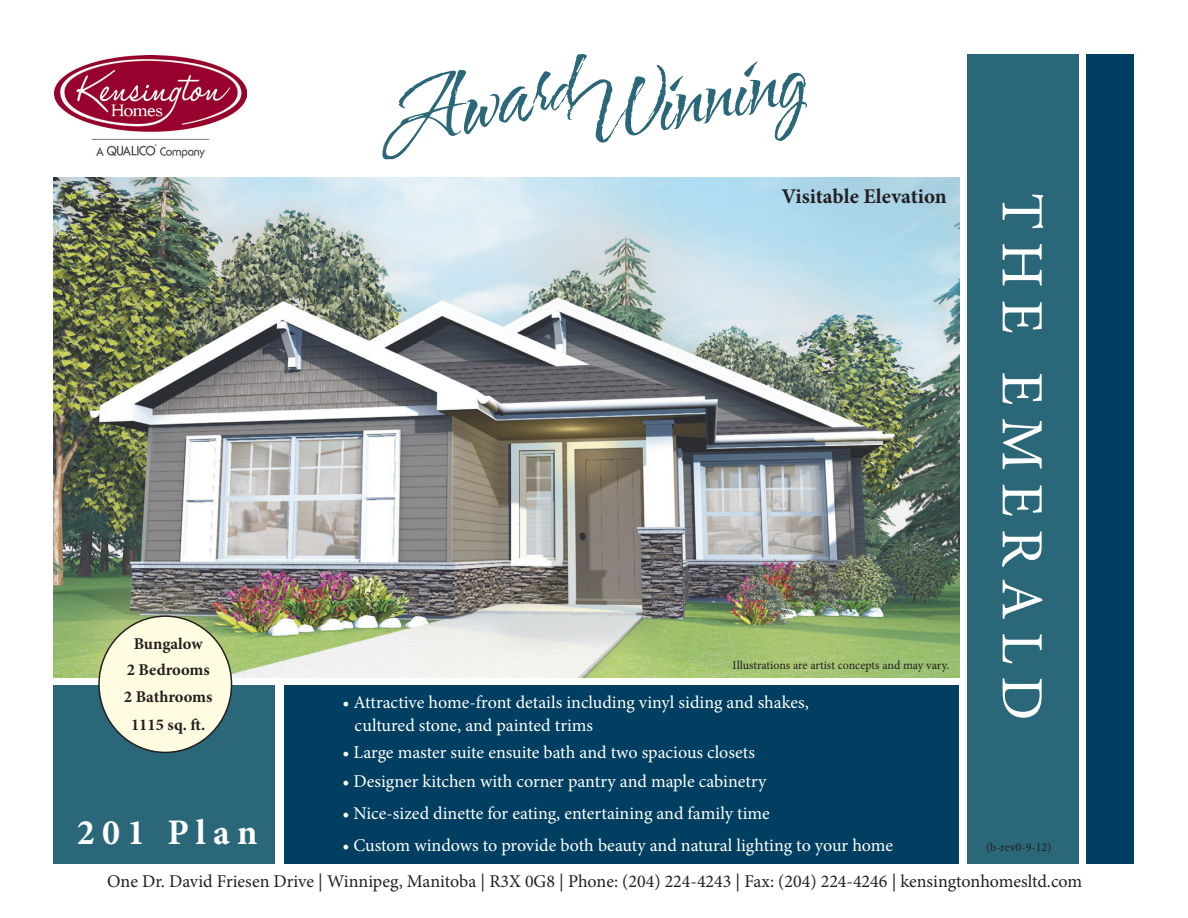
<style>
.page{position:relative;width:1188px;height:918px;background:#fff}
.page>*{position:absolute;margin:0;border:0;box-sizing:border-box;transform-origin:0 0}
.t1{font:60px "Minion Pro";letter-spacing:.2em;color:#fff}
.t2{font:700 36px "Minion Pro";letter-spacing:.2em;color:#fff}
.t3{font:700 21px "Minion Pro";color:#231f20}
.t4{font:18px "Minion Pro";letter-spacing:-.005em;color:#fff}
.t5{font:18px "Minion Pro";color:#231f20}
.t6{font:700 16.5px "Minion Pro";color:#231f20}
.t7{font:12px "Minion Pro";letter-spacing:-.005em;color:#231f20}
</style>
<div class="page">
<img style="left:54px;top:178px;width:905px;height:499px">
<div style="left:1086px;top:54px;width:48px;height:810px;background:#003f61"></div>
<div style="left:967px;top:54px;width:111px;height:810px;background:#2a6778"></div>
<svg style="left:382px;top:54px;width:425px;height:105px"></svg>
<img style="left:54px;top:56px;width:193px;height:102px">
<div style="left:284px;top:686px;width:675px;height:178px;background:#003f61"></div>
<div style="left:54px;top:686px;width:221px;height:178px;background:#2a6778"></div>
<div style="left:99px;top:616px;width:133px;height:136px;background:#fffce1;border-radius:50%"></div>
<p class="t6" style="left:134px;top:632px;width:71px">Bungalow</p>
<p class="t6" style="left:127px;top:659px;width:85px">2 Bedrooms</p>
<p class="t6" style="left:124px;top:685px;width:90px">2 Bathrooms</p>
<p class="t6" style="left:131px;top:713px;width:76px">1115 sq. ft.</p>
<p class="t2" style="left:77px;top:807px;width:182px">201 Plan</p>
<p class="t3" style="left:781px;top:182px;width:167px">Visitable Elevation</p>
<p class="t7" style="left:733px;top:657px;width:218px">Illustrations are artist concepts and may vary.</p>
<p class="t4" style="left:342px;top:691px;width:468px">• Attractive home-front details including vinyl siding and shakes,</p>
<p class="t4" style="left:355px;top:713px;width:240px">cultured stone, and painted trims</p>
<p class="t4" style="left:342px;top:741px;width:414px">• Large master suite ensuite bath and two spacious closets</p>
<p class="t4" style="left:342px;top:769px;width:426px">• Designer kitchen with corner pantry and maple cabinetry</p>
<p class="t4" style="left:342px;top:801px;width:429px">• Nice-sized dinette for eating, entertaining and family time</p>
<p class="t4" style="left:342px;top:833px;width:552px">• Custom windows to provide both beauty and natural lighting to your home</p>
<p class="t1" style="left:1062px;top:193px;width:529px;rotate:90deg">THE EMERALD</p>
<p class="t7" style="left:986px;top:840px;width:67px">(b-rev0-9-12)</p>
<p class="t5" style="left:107px;top:869px;width:977px">One Dr. David Friesen Drive | Winnipeg, Manitoba | R3X 0G8 | Phone: (204) 224-4243 | Fax: (204) 224-4246 | kensingtonhomesltd.com</p>
</div>
